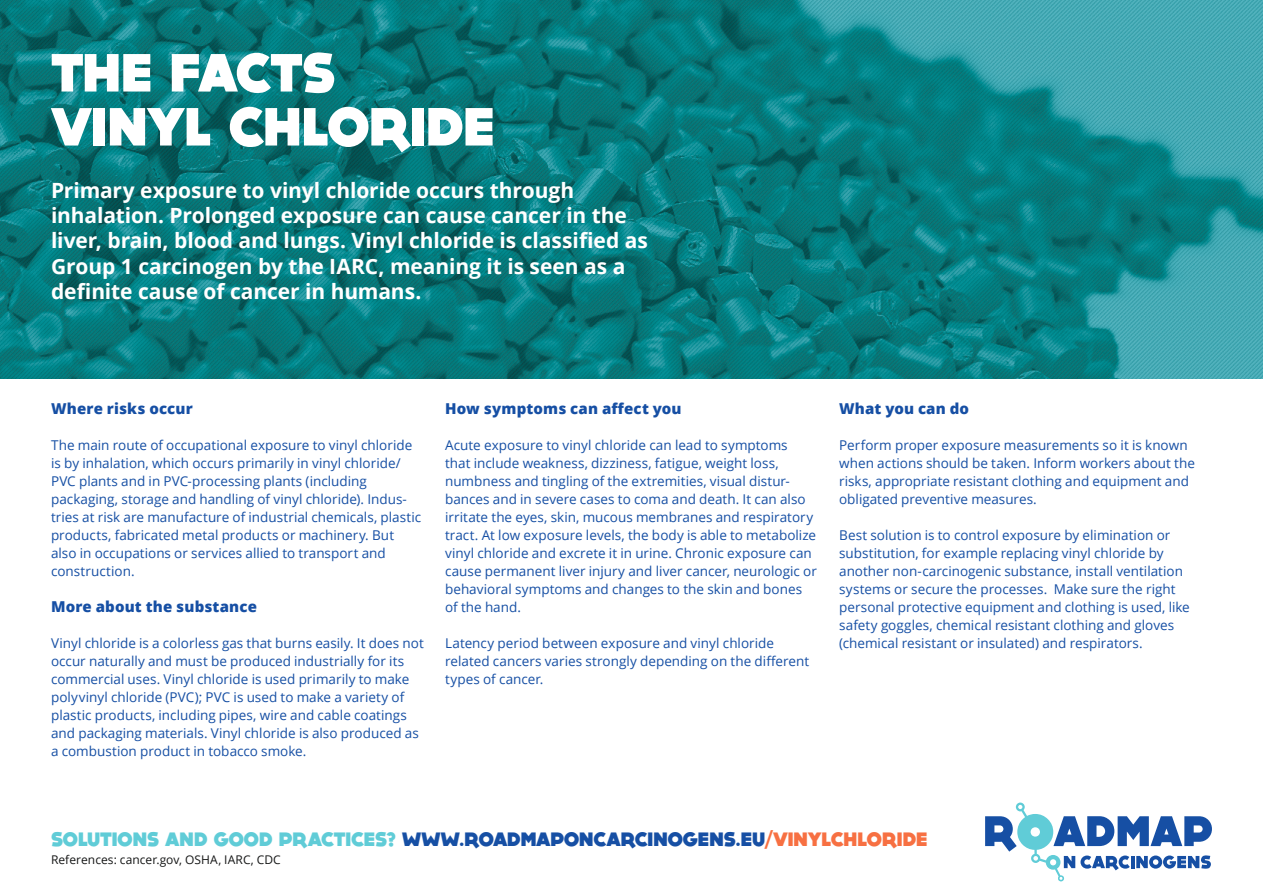
<style>
.page{position:relative;width:1263px;height:893px;background:#fff}
.page>*{position:absolute;margin:0;border:0;box-sizing:border-box;transform-origin:0 0}
.Titel{font:800 54px "DOCK11";letter-spacing:-.01em;color:#fff}
.Intro_wit{font:700 21px/25.2px "Open Sans";letter-spacing:-.005em;color:#fff}
.URL{font:800 19.5px "DOCK11";letter-spacing:-.005em;color:#164fa4}
.Kopje{font:800 15px "Open Sans";letter-spacing:.01em;color:#164fa4}
.t1{font:13.5px/18px "Open Sans";color:#164fa4}
.ref{font:12px "Open Sans";letter-spacing:.005em;color:#151616}
.s1{color:#60ccd7}
.s2{color:#f77042}
</style>
<div class="page">
<img style="left:0;top:0;width:1263px;height:378px">
<svg style="left:985px;top:802px;width:227px;height:79px"></svg>
<p class="Titel" style="left:51px;top:47px;width:286px">THE FACTS</p>
<p class="Titel" style="left:51px;top:101px;width:445px">VINYL CHLORIDE</p>
<p class="Intro_wit" style="left:51px;top:177px;width:598px">Primary exposure to vinyl chloride occurs through inhalation. Prolonged exposure can cause cancer in the liver, brain, blood and lungs. Vinyl chloride is classified as Group 1 carcinogen by the IARC, meaning it is seen as a definite cause of cancer in humans.</p>
<p class="Kopje" style="left:51px;top:397px;width:143px">Where risks occur</p>
<p class="t1" style="left:51px;top:436px;width:372px">The main route of occupational exposure to vinyl chloride is by inhalation, which occurs primarily in vinyl chloride/ PVC plants and in PVC-processing plants (including packaging, storage and handling of vinyl chloride). Indus&shy;tries at risk are manufacture of industrial chemicals, plastic products, fabricated metal products or machinery. But also in occupations or services allied to transport and construction.</p>
<p class="Kopje" style="left:51px;top:595px;width:207px">More about the substance</p>
<p class="t1" style="left:51px;top:634px;width:374px">Vinyl chloride is a colorless gas that burns easily. It does not occur naturally and must be produced industrially for its commercial uses. Vinyl chloride is used primarily to make polyvinyl chloride (PVC); PVC is used to make a variety of plastic products, including pipes, wire and cable coatings and packaging materials. Vinyl chloride is also produced as a combustion product in tobacco smoke.</p>
<p class="Kopje" style="left:445px;top:397px;width:238px">How symptoms can affect you</p>
<p class="t1" style="left:445px;top:436px;width:373px">Acute exposure to vinyl chloride can lead to symptoms<br>that include weakness, dizziness, fatigue, weight loss, numbness and tingling of the extremities, visual distur&shy;bances and in severe cases to coma and death. It can also irritate the eyes, skin, mucous membranes and respiratory tract. At low exposure levels, the body is able to metabolize vinyl chloride and excrete it in urine. Chronic exposure can cause permanent liver injury and liver cancer, neurologic or behavioral symptoms and changes to the skin and bones of the hand.</p>
<p class="t1" style="left:445px;top:634px;width:366px">Latency period between exposure and vinyl chloride related cancers varies strongly depending on the different types of cancer.</p>
<p class="Kopje" style="left:839px;top:397px;width:131px">What you can do</p>
<p class="t1" style="left:839px;top:436px;width:357px">Perform proper exposure measurements so it is known when actions should be taken. Inform workers about the risks, appropriate resistant clothing and equipment and obligated preventive measures.</p>
<p class="t1" style="left:839px;top:526px;width:352px">Best solution is to control exposure by elimination or substitution, for example replacing vinyl chloride by another non-carcinogenic substance, install ventilation systems or secure the processes. Make sure the right personal protective equipment and clothing is used, like safety goggles, chemical resistant clothing and gloves (chemical resistant or insulated) and respirators.</p>
<p class="URL" style="left:51px;top:830px;width:878px"><span class="s1">SOLUTIONS AND GOOD PRACTICES?</span> WWW.ROADMAPONCARCINOGENS.EU<span class="s2">/VINYLCHLORIDE</span></p>
<p class="ref" style="left:51px;top:851px;width:231px">References: cancer.gov, OSHA, IARC, CDC</p>
</div>
